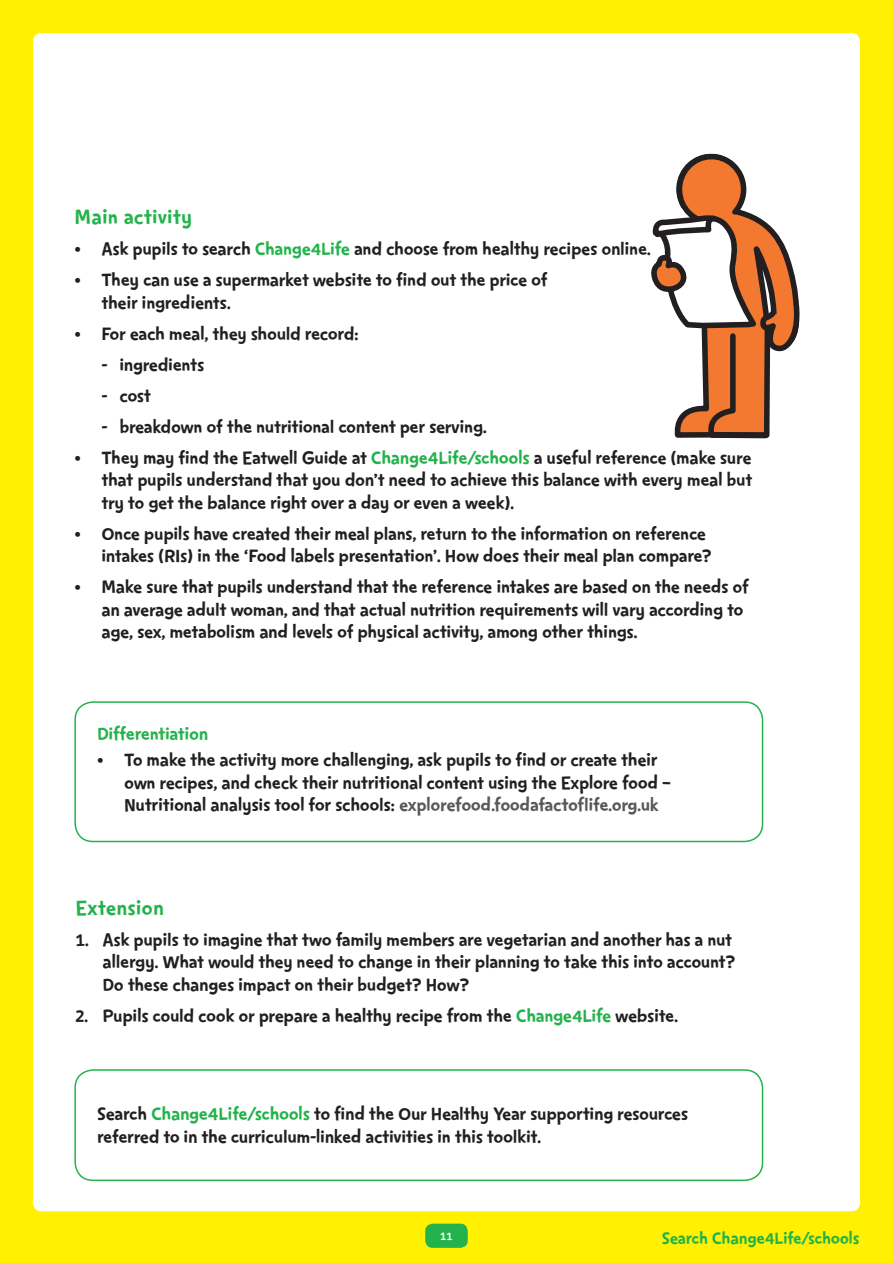
<style>
.page{position:relative;width:893px;height:1263px;background:#fff101}
.page>*{position:absolute;margin:0;border:0;box-sizing:border-box;transform-origin:0 0}
.t1{font:24px "Change 4 Life Text";color:#23b24b}
.t2{font:21px/22.5px "Change 4 Life Text";letter-spacing:-.02em;color:#231f20}
.t3{font:21px "Change 4 Life Text";letter-spacing:-.02em;color:#23b24b}
.t4{font:19.5px "Change 4 Life Text";letter-spacing:-.02em;color:#23b24b}
.t5{font:13.5px "Change 4 Life Text";color:#fff}
.s1{color:#23b24b}
.s2{color:#57585a}
</style>
<div class="page">
<div style="left:33px;top:33px;width:827px;height:1178px;background:#fff;border-radius:9px"></div>
<div style="left:425px;top:1224px;width:43px;height:24px;background:#23b24b;border-radius:7px"></div>
<div style="left:74px;top:701px;width:689px;height:141px;border:2px solid #23b24b;border-radius:18px"></div>
<svg style="left:651px;top:153px;width:149px;height:286px"></svg>
<div style="left:74px;top:1069px;width:689px;height:112px;border:2px solid #23b24b;border-radius:18px"></div>
<p class="t1" style="left:74px;top:208px;width:119px">Main activity</p>
<p class="t2" style="left:74px;top:239px;width:578px">• Ask pupils to search <span class="s1">Change4Life</span> and choose from healthy recipes online.</p>
<p class="t2" style="left:101px;top:270px;width:448px;text-indent:-27px">• They can use a supermarket website to find out the price of their ingredients.</p>
<p class="t2" style="left:74px;top:324px;width:286px">• For each meal, they should record:</p>
<p class="t2" style="left:101px;top:355px;width:104px">- ingredients</p>
<p class="t2" style="left:101px;top:386px;width:51px">- cost</p>
<p class="t2" style="left:101px;top:417px;width:387px">- breakdown of the nutritional content per serving.</p>
<p class="t2" style="left:101px;top:448px;width:652px;text-align:justify;text-indent:-27px">• They may find the Eatwell Guide at <span class="s1">Change4Life/schools</span> a useful reference (make sure that pupils understand that you don’t need to achieve this balance with every meal but try to get the balance right over a day or even a week).</p>
<p class="t2" style="left:74px;top:523px;width:639px;text-align:right">• Once pupils have created their meal plans, return to the information on reference intakes (RIs) in the ‘Food labels presentation’. How does their meal plan compare?</p>
<p class="t2" style="left:101px;top:577px;width:649px;text-indent:-27px">• Make sure that pupils understand that the reference intakes are based on the needs of an average adult woman, and that actual nutrition requirements will vary according to age, sex, metabolism and levels of physical activity, among other things.</p>
<p class="t3" style="left:97px;top:725px;width:113px">Differentiation</p>
<p class="t2" style="left:124px;top:750px;width:548px;text-indent:-27px">• To make the activity more challenging, ask pupils to find or create their own recipes, and check their nutritional content using the Explore food –<br>Nutritional analysis tool for schools: <span class="s2">explorefood.foodafactoflife.org.uk</span></p>
<p class="t1" style="left:75px;top:898px;width:90px">Extension</p>
<p class="t2" style="left:102px;top:929px;width:635px;text-indent:-27px">1. Ask pupils to imagine that two family members are vegetarian and another has a nut allergy. What would they need to change in their planning to take this into account?<br>Do these changes impact on their budget? How?</p>
<p class="t2" style="left:75px;top:1005px;width:604px">2. Pupils could cook or prepare a healthy recipe from the <span class="s1">Change4Life</span> website.</p>
<p class="t2" style="left:97px;top:1104px;width:593px">Search <span class="s1">Change4Life/schools</span> to find the Our Healthy Year supporting resources referred to in the curriculum-linked activities in this toolkit.</p>
<p class="t5" style="left:440px;top:1230px;width:14px">11</p>
<p class="t4" style="left:662px;top:1230px;width:199px">Search Change4Life/schools</p>
</div>
